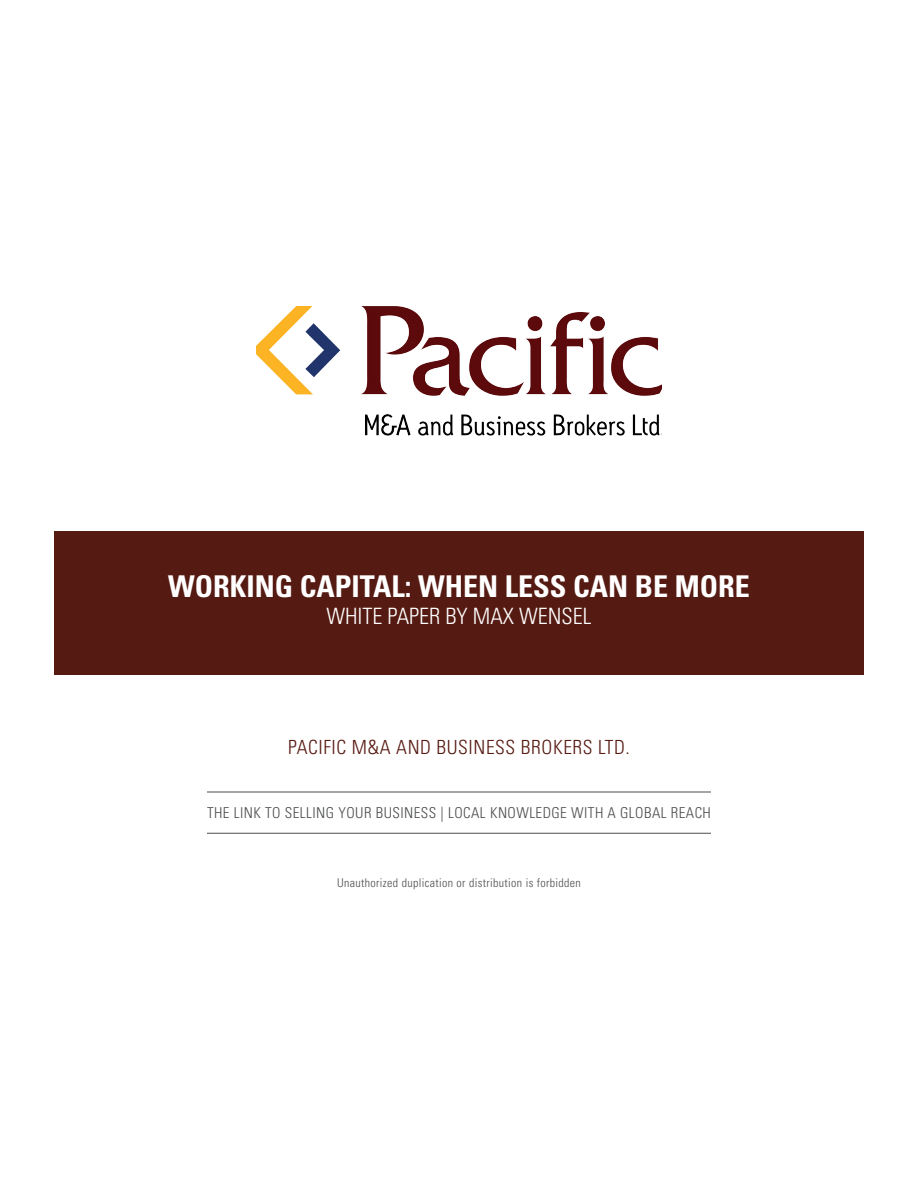
<style>
.page{position:relative;width:918px;height:1188px;background:#fff}
.page>*{position:absolute;margin:0;border:0;box-sizing:border-box;transform-origin:0 0}
.t1{font:700 condensed 30px "Univers LT Std";color:#fff}
.t2{font:300 condensed 22.5px "Univers LT Std";color:#fff}
.t3{font:300 condensed 19.5px "Univers LT Std";letter-spacing:.03em;color:#571911}
.t4{font:300 condensed 15px "Univers LT Std";letter-spacing:.03em;color:#4c4d4d}
.t5{font:300 condensed 12px "Univers LT Std";letter-spacing:.03em;color:#4c4d4d}
</style>
<div class="page">
<img style="left:256px;top:306px;width:406px;height:130px">
<div style="left:54px;top:531px;width:810px;height:144px;background:#551a11"></div>
<hr style="left:207px;top:792px;width:504px;height:1px;background:#4c4d4d">
<hr style="left:207px;top:833px;width:504px;height:1px;background:#4c4d4d">
<h1 class="t1" style="left:168px;top:568px;width:583px">WORKING CAPITAL: WHEN LESS CAN BE MORE</h1>
<h2 class="t2" style="left:326px;top:602px;width:267px">WHITE PAPER BY MAX WENSEL</h2>
<h3 class="t3" style="left:288px;top:735px;width:343px">PACIFIC M&amp;A AND BUSINESS BROKERS LTD.</h3>
<p class="t4" style="left:207px;top:804px;width:506px">THE LINK TO SELLING YOUR BUSINESS | LOCAL KNOWLEDGE WITH A GLOBAL REACH</p>
<p class="t5" style="left:337px;top:875px;width:245px">Unauthorized duplication or distribution is forbidden</p>
</div>
